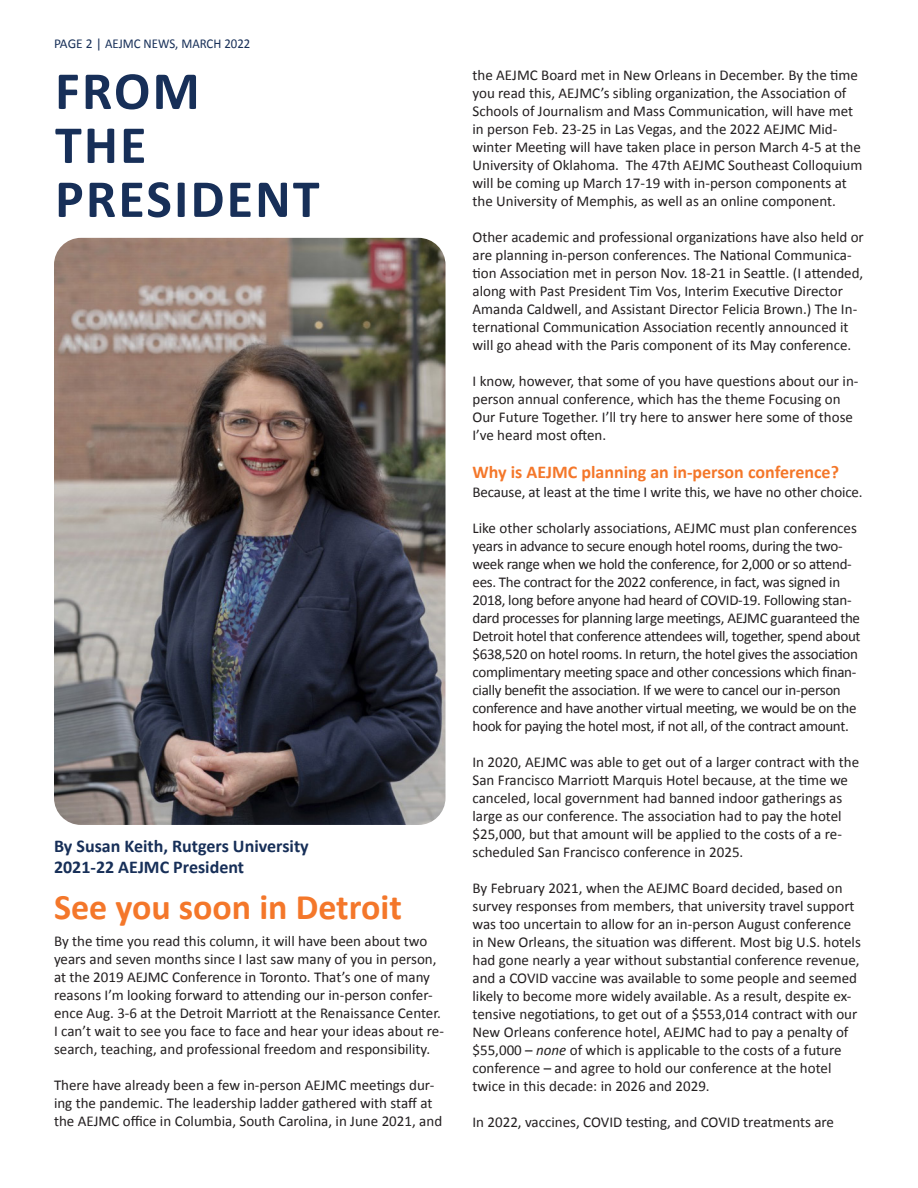
<style>
.page{position:relative;width:918px;height:1188px;background:#fff}
.page>*{position:absolute;margin:0;border:0;box-sizing:border-box;transform-origin:0 0}
.t1{font:700 54px "Calibri";letter-spacing:.04em;color:#172f58}
.t2{font:700 36px "Calibri";color:#f4772a}
.t3{font:700 18px "Calibri";color:#172f58}
.t4{font:700 18px "Calibri";color:#f4772a}
.t5{font:15px/18px "Calibri";color:#231f20}
.t6{font:15px/18px "Calibri";letter-spacing:-.02em;color:#231f20}
.t7{font:13.5px "Calibri";color:#172f58}
.s1{font-style:italic}
</style>
<div class="page">
<img style="left:54px;top:238px;width:392px;height:587px;border-radius:27px">
<p class="t7" style="left:54px;top:35px;width:198px">PAGE 2 | AEJMC NEWS, MARCH 2022</p>
<p class="t1" style="left:55px;top:57px;width:146px">FROM</p>
<p class="t1" style="left:55px;top:111px;width:93px">THE</p>
<p class="t1" style="left:55px;top:165px;width:266px">PRESIDENT</p>
<p class="t3" style="left:54px;top:835px;width:256px">By Susan Keith, Rutgers University</p>
<p class="t3" style="left:54px;top:856px;width:192px">2021-22 AEJMC President</p>
<p class="t2" style="left:54px;top:885px;width:349px">See you soon in Detroit</p>
<p class="t5" style="left:54px;top:932px;width:391px">By the time you read this column, it will have been about two years and seven months since I last saw many of you in person, at the 2019 AEJMC Conference in Toronto. That’s one of many reasons I’m looking forward to attending our in-person confer&shy;ence Aug. 3-6 at the Detroit Marriott at the Renaissance Center.<br>I can’t wait to see you face to face and hear your ideas about re&shy;search, teaching, and professional freedom and responsibility.</p>
<p class="t5" style="left:54px;top:1076px;width:390px">There have already been a few in-person AEJMC meetings dur&shy;ing the pandemic. The leadership ladder gathered with staff at the AEJMC office in Columbia, South Carolina, in June 2021, and</p>
<p class="t5" style="left:472px;top:66px;width:391px">the AEJMC Board met in New Orleans in December. By the time you read this, AEJMC’s sibling organization, the Association of Schools of Journalism and Mass Communication, will have met in person Feb. 23-25 in Las Vegas, and the 2022 AEJMC Mid&shy;winter Meeting will have taken place in person March 4-5 at the University of Oklahoma. The 47th AEJMC Southeast Colloquium will be coming up March 17-19 with in-person components at the University of Memphis, as well as an online component.</p>
<p class="t5" style="left:472px;top:228px;width:393px">Other academic and professional organizations have also held or are planning in-person conferences. The National Communica&shy;tion Association met in person Nov. 18-21 in Seattle. (I attended, along with Past President Tim Vos, Interim Executive Director Amanda Caldwell, and Assistant Director Felicia Brown.) The In&shy;ternational Communication Association recently announced it will go ahead with the Paris component of its May conference.</p>
<p class="t5" style="left:472px;top:372px;width:388px">I know, however, that some of you have questions about our in&shy;person annual conference, which has the theme Focusing on Our Future Together. I’ll try here to answer here some of those I’ve heard most often.</p>
<p class="t4" style="left:472px;top:461px;width:368px">Why is AEJMC planning an in-person conference?</p>
<p class="t5" style="left:472px;top:483px;width:392px">Because, at least at the time I write this, we have no other choice.</p>
<p class="t6" style="left:472px;top:519px;width:390px">Like other scholarly associations, AEJMC must plan conferences years in advance to secure enough hotel rooms, during the two&shy;week range when we hold the conference, for 2,000 or so attend&shy;ees. The contract for the 2022 conference, in fact, was signed in 2018, long before anyone had heard of COVID-19. Following stan&shy;dard processes for planning large meetings, AEJMC guaranteed the Detroit hotel that conference attendees will, together, spend about $638,520 on hotel rooms. In return, the hotel gives the association complimentary meeting space and other concessions which finan&shy;cially benefit the association. If we were to cancel our in-person conference and have another virtual meeting, we would be on the hook for paying the hotel most, if not all, of the contract amount.</p>
<p class="t5" style="left:472px;top:753px;width:388px">In 2020, AEJMC was able to get out of a larger contract with the San Francisco Marriott Marquis Hotel because, at the time we canceled, local government had banned indoor gatherings as large as our conference. The association had to pay the hotel $25,000, but that amount will be applied to the costs of a re&shy;scheduled San Francisco conference in 2025.</p>
<p class="t5" style="left:472px;top:879px;width:390px">By February 2021, when the AEJMC Board decided, based on survey responses from members, that university travel support was too uncertain to allow for an in-person August conference in New Orleans, the situation was different. Most big U.S. hotels had gone nearly a year without substantial conference revenue, and a COVID vaccine was available to some people and seemed likely to become more widely available. As a result, despite ex&shy;tensive negotiations, to get out of a $553,014 contract with our New Orleans conference hotel, AEJMC had to pay a penalty of $55,000 – <span class="s1">none</span> of which is applicable to the costs of a future conference – and agree to hold our conference at the hotel twice in this decade: in 2026 and 2029.</p>
<p class="t5" style="left:472px;top:1113px;width:363px">In 2022, vaccines, COVID testing, and COVID treatments are</p>
</div>
